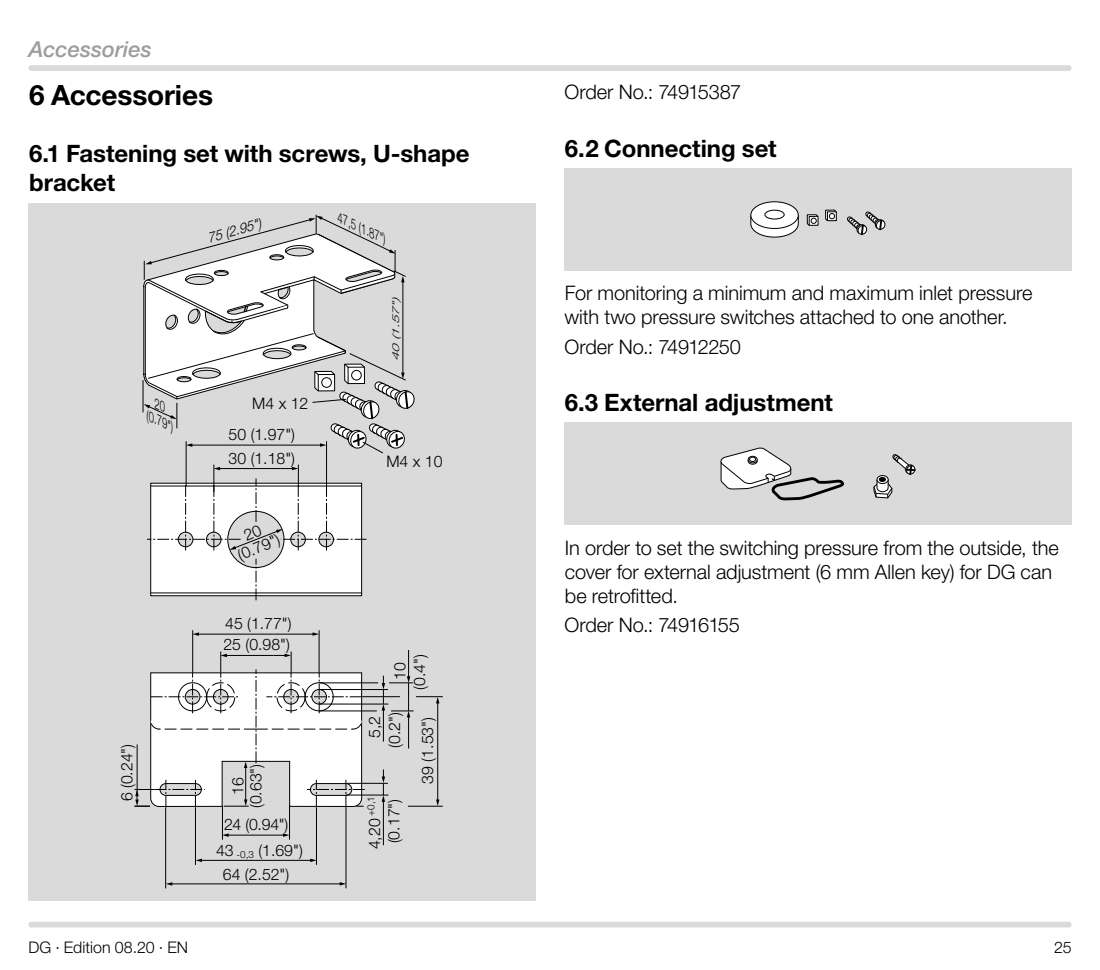
<style>
.page{position:relative;width:1100px;height:970px;background:#fff}
.page>*{position:absolute;margin:0;border:0;box-sizing:border-box;transform-origin:0 0}
.t1{font:700 28px "Helvetica Neue LT Pro";letter-spacing:-.005em;color:#000}
.t2{font:700 24px/28.8px "Helvetica Neue LT Pro";letter-spacing:-.005em;color:#000}
.t3{font:italic 500 22px "Helvetica Neue LT Pro";color:#9d9d9c}
.t4{font:300 20px/24px "Helvetica Neue LT Pro";letter-spacing:-.005em;color:#000}
.t5{font:300 16px "Helvetica Neue LT Pro";letter-spacing:.005em;color:#000}
.t6{font:300 15.8px/19.8px "Helvetica Neue LT Pro";color:#000;text-align:center}
.t7{font:italic 300 14.4px "Helvetica Neue LT Pro";color:#000;scale:.92 1}
.t8{font:italic 300 13.4px/14.4px "Helvetica Neue LT Pro";color:#000;scale:.79 1}
.t9{font:italic 300 9.6px "Helvetica Neue LT Pro";color:#000;scale:1.55 1}
</style>
<div class="page">
<div style="left:31px;top:921px;width:1038px;height:6px;background:#dadada"></div>
<div style="left:31px;top:65px;width:1038px;height:6px;background:#dadada"></div>
<div style="left:28px;top:203px;width:508px;height:697px;background:#dadada"></div>
<hr style="left:186px;top:441px;width:1px;height:45px;background:#000">
<hr style="left:326px;top:441px;width:1px;height:45px;background:#000">
<hr style="left:192px;top:630px;width:1px;height:42px;background:#000">
<hr style="left:319px;top:630px;width:1px;height:43px;background:#000">
<hr style="left:198px;top:633px;width:75px;height:1px;background:#000">
<svg style="left:192px;top:632px;width:7px;height:4px"></svg>
<hr style="left:273px;top:633px;width:41px;height:1px;background:#000">
<svg style="left:313px;top:632px;width:6px;height:3px"></svg>
<hr style="left:222px;top:805px;width:1px;height:34px;background:#000">
<hr style="left:289px;top:804px;width:1px;height:35px;background:#000">
<hr style="left:227px;top:834px;width:45px;height:1px;background:#000">
<svg style="left:223px;top:833px;width:6px;height:3px"></svg>
<svg style="left:272px;top:833px;width:17px;height:3px"></svg>
<hr style="left:195px;top:807px;width:1px;height:57px;background:#000">
<hr style="left:316px;top:807px;width:1px;height:57px;background:#000">
<hr style="left:201px;top:860px;width:71px;height:1px;background:#000">
<svg style="left:196px;top:858px;width:6px;height:4px"></svg>
<hr style="left:272px;top:860px;width:39px;height:1px;background:#000">
<svg style="left:310px;top:858px;width:6px;height:4px"></svg>
<hr style="left:165px;top:808px;width:1px;height:80px;background:#000">
<hr style="left:346px;top:807px;width:1px;height:81px;background:#000">
<hr style="left:171px;top:883px;width:101px;height:1px;background:#000">
<svg style="left:166px;top:882px;width:6px;height:3px"></svg>
<hr style="left:272px;top:883px;width:69px;height:1px;background:#000">
<svg style="left:340px;top:882px;width:6px;height:3px"></svg>
<svg style="left:147px;top:464px;width:219px;height:136px"></svg>
<svg style="left:143px;top:215px;width:272px;height:239px"></svg>
<hr style="left:362px;top:696px;width:38px;height:1px;background:#000">
<svg style="left:134px;top:651px;width:231px;height:156px"></svg>
<hr style="left:408px;top:805px;width:35px;height:1px;background:#000">
<hr style="left:437px;top:702px;width:1px;height:98px;background:#000">
<svg style="left:436px;top:799px;width:3px;height:7px"></svg>
<hr style="left:347px;top:783px;width:41px;height:1px;background:#000">
<hr style="left:346px;top:794px;width:42px;height:1px;background:#000">
<hr style="left:383px;top:800px;width:1px;height:45px;background:#000">
<svg style="left:382px;top:769px;width:3px;height:32px"></svg>
<hr style="left:319px;top:689px;width:69px;height:1px;background:#000">
<hr style="left:319px;top:703px;width:69px;height:1px;background:#000">
<hr style="left:383px;top:709px;width:1px;height:32px;background:#000">
<hr style="left:319px;top:682px;width:59px;height:1px;background:#000">
<hr style="left:319px;top:710px;width:58px;height:1px;background:#000">
<hr style="left:408px;top:716px;width:1px;height:32px;background:#000">
<svg style="left:382px;top:650px;width:61px;height:67px"></svg>
<div style="left:564px;top:168px;width:507px;height:102px;background:#dadada"></div>
<svg style="left:806px;top:214px;width:13px;height:12px"></svg>
<div style="left:810px;top:218px;width:7px;height:6px;border:1px solid #000;border-radius:50%"></div>
<svg style="left:847px;top:211px;width:39px;height:25px"></svg>
<svg style="left:825px;top:209px;width:12px;height:13px"></svg>
<svg style="left:750px;top:218px;width:49px;height:20px"></svg>
<div style="left:751px;top:202px;width:47px;height:26px;background:#fff;border-radius:50%"></div>
<div style="left:750px;top:201px;width:49px;height:28px;border:1px solid #000;border-radius:50%"></div>
<div style="left:764px;top:210px;width:21px;height:9px;border:1px solid #000;border-radius:50%"></div>
<div style="left:564px;top:423px;width:507px;height:102px;background:#dadada"></div>
<svg style="left:720px;top:447px;width:125px;height:54px"></svg>
<svg style="left:873px;top:454px;width:43px;height:45px"></svg>
<p class="t3" style="left:28px;top:36px;width:125px">Accessories</p>
<h1 class="t1" style="left:29px;top:78px;width:185px">6 Accessories</h1>
<p class="t2" style="left:29px;top:139px;width:442px">6.1 Fastening set with screws, U-shape bracket</p>
<p class="t8" style="left:158px;top:395px;width:39px;rotate:25deg">20 (0.79")</p>
<p class="t6" style="left:117px;top:801px;width:59px;rotate:-90deg">6 (0.24")</p>
<p class="t7" style="left:205px;top:229px;width:61px;rotate:-15deg">75 (2.95")</p>
<p class="t6" style="left:229px;top:387px;width:81px;line-height:31.4px;text-align:left;text-indent:24px">M4 x 12<br>50 (1.97")</p>
<p class="t6" style="left:229px;top:448px;width:68px">30 (1.18")</p>
<p class="t6" style="left:229px;top:533px;width:46px;line-height:15.8px;rotate:-23deg">20 (0.79")</p>
<p class="t6" style="left:225px;top:613px;width:68px">45 (1.77")</p>
<p class="t6" style="left:223px;top:634px;width:68px">25 (0.98")</p>
<p class="t6" style="left:229px;top:808px;width:46px;line-height:17.8px;rotate:-90deg">16 (0.63")</p>
<p class="t6" style="left:216px;top:811px;width:88px;line-height:26px">24 (0.94")<br>43 <sub>-0,3</sub> (1.69")</p>
<p class="t6" style="left:223px;top:864px;width:68px">64 (2.52")</p>
<p class="t8" style="left:343px;top:211px;width:69px;rotate:25deg">47,5 (1.87")</p>
<p class="t9" style="left:390px;top:361px;width:45px;rotate:-90deg">40(1.57")</p>
<p class="t6" style="left:386px;top:451px;width:58px">M4 x 10</p>
<p class="t6" style="left:389px;top:689px;width:37px;rotate:-90deg">10 (0.4")</p>
<p class="t6" style="left:364px;top:747px;width:37px;rotate:-90deg">5,2 (0.2")</p>
<p class="t6" style="left:365px;top:849px;width:55px;line-height:19.2px;rotate:-90deg">4,20 <sup>+0,1 </sup>(0.17")</p>
<p class="t6" style="left:417px;top:783px;width:68px;rotate:-90deg">39 (1.53")</p>
<p class="t4" style="left:564px;top:80px;width:178px">Order No.: 74915387</p>
<p class="t2" style="left:565px;top:133px;width:213px">6.2 Connecting set</p>
<p class="t4" style="left:564px;top:280px;width:470px">For monitoring a minimum and maximum inlet pressure with two pressure switches attached to one another.</p>
<p class="t4" style="left:564px;top:334px;width:178px">Order No.: 74912250</p>
<p class="t2" style="left:565px;top:387px;width:269px">6.3 External adjustment</p>
<p class="t4" style="left:565px;top:535px;width:495px">In order to set the switching pressure from the outside, the cover for external adjustment (6 mm Allen key) for DG can be retrofitted.</p>
<p class="t4" style="left:564px;top:613px;width:177px">Order No.: 74916155</p>
<p class="t5" style="left:28px;top:937px;width:161px">DG · Edition 08.20 · EN</p>
<p class="t5" style="left:1054px;top:937px;width:19px">25</p>
</div>
